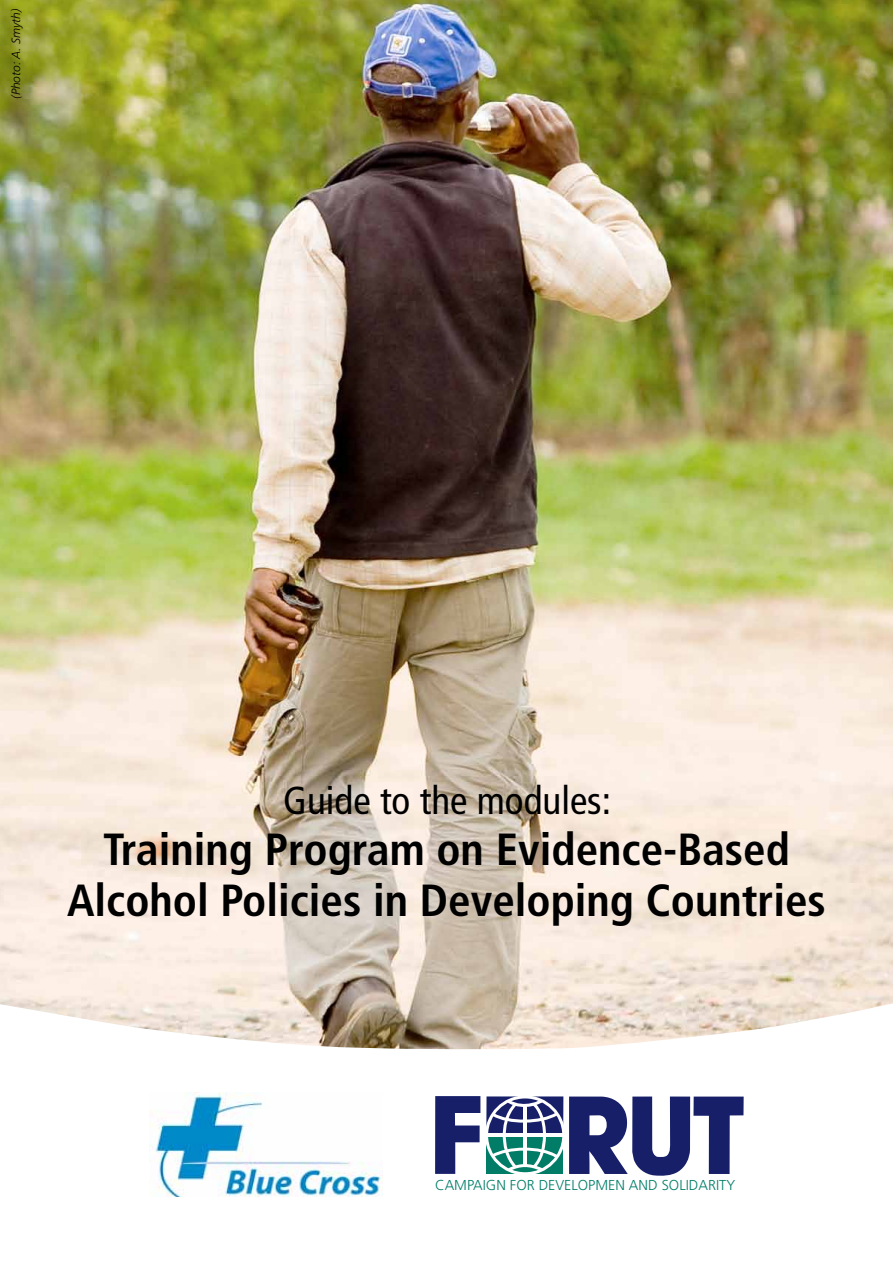
<style>
.page{position:relative;width:893px;height:1263px;background:#fff}
.page>*{position:absolute;margin:0;border:0;box-sizing:border-box;transform-origin:0 0}
.t1{font:700 condensed 45px/51px "Frutiger";color:#000;text-align:center}
.t2{font:condensed 39px "Frutiger";color:#000}
.t3{font:300 14.4px "Frutiger";color:#007d68}
.t4{font:italic 300 12px "Frutiger";color:#000}
</style>
<div class="page">
<img style="left:0;top:0;width:893px;height:999px">
<svg style="left:0;top:999px;width:893px;height:51px"></svg>
<svg style="left:435px;top:1096px;width:309px;height:80px"></svg>
<img style="left:149px;top:1092px;width:234px;height:105px">
<p class="t4" style="left:9px;top:99px;width:92px;rotate:-90deg">(Photo: A. Smyth)</p>
<p class="t2" style="left:283px;top:778px;width:329px">Guide to the modules:</p>
<p class="t1" style="left:67px;top:824px;width:760px">Training Program on Evidence-Based<br>Alcohol Policies in Developing Countries</p>
<p class="t3" style="left:435px;top:1177px;width:302px">CAMPAIGN FOR DEVELOPMEN AND SOLIDARITY</p>
</div>
